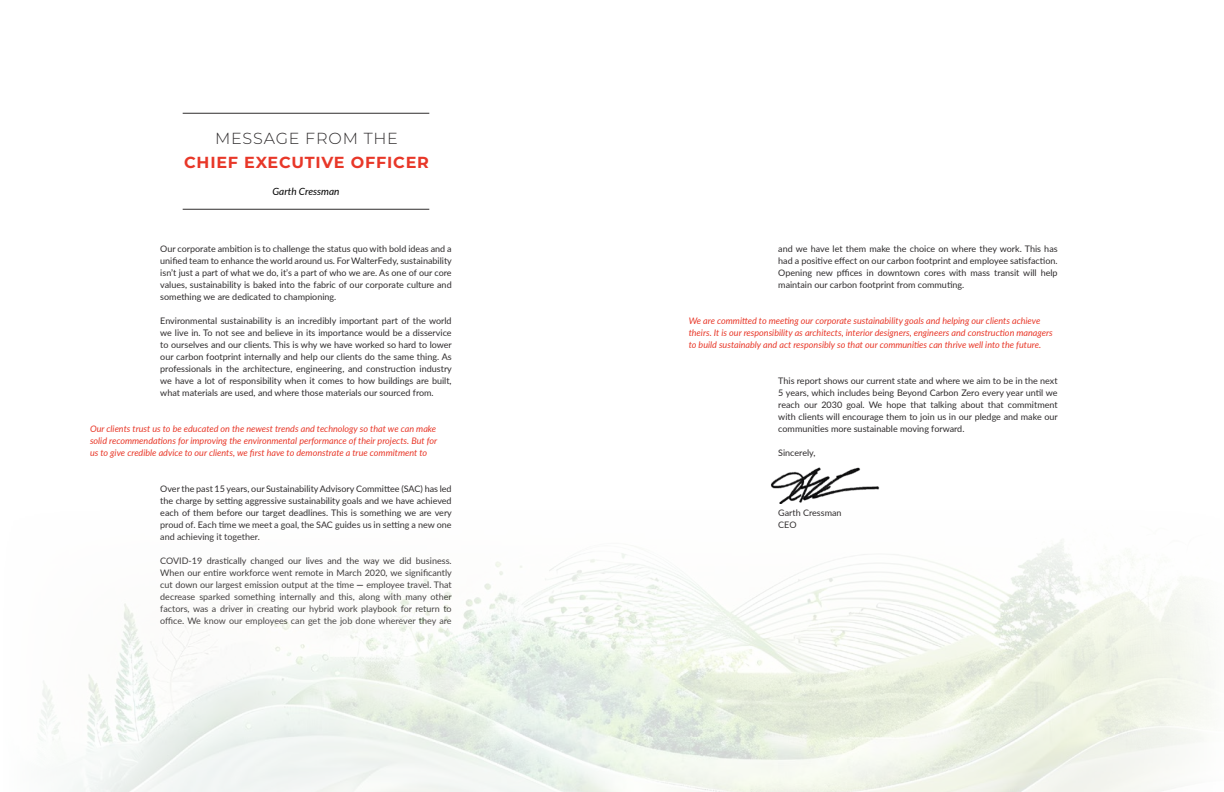
<style>
.page{position:relative;width:1224px;height:792px;background:#fff}
.page>*{position:absolute;margin:0;border:0;box-sizing:border-box;transform-origin:0 0}
.t1{font:700 16px "Montserrat";letter-spacing:.05em;color:#e83728}
.t2{font:300 16px "Montserrat";letter-spacing:.05em;color:#2f2c2d}
.t3{font:italic 10px "Lato";color:#000}
.t4{font:9px/12px "Lato";color:#2f2c2d;text-align:justify}
.t5{font:italic 9px/12px "Lato";color:#e83728;text-align:justify}
.s1{font-weight:700}
</style>
<div class="page">
<hr style="left:183px;top:113px;width:246px;height:1px;background:#2f2c2d">
<hr style="left:183px;top:209px;width:246px;height:1px;background:#2f2c2d">
<img style="left:771px;top:467px;width:109px;height:36px">
<img style="left:39px;top:540px;width:1170px;height:252px">
<h1 class="t2" style="left:215px;top:127px;width:184px">MESSAGE FROM THE</h1>
<h1 class="t1" style="left:184px;top:151px;width:246px">CHIEF EXECUTIVE OFFICER</h1>
<p class="t3" style="left:273px;top:184px;width:68px">Garth Cressman</p>
<p class="t4" style="left:160px;top:242px;width:293px">Our corporate ambition is to challenge the status quo with bold ideas and a unified team to enhance the world around us. For WalterFedy, sustainability isn’t just a part of what we do, it’s a part of who we are. As one of our core values, sustainability is baked into the fabric of our corporate culture and something we are dedicated to championing.</p>
<p class="t4" style="left:160px;top:314px;width:293px">Environmental sustainability is an incredibly important part of the world we live in. To not see and believe in its importance would be a disservice to ourselves and our clients. This is why we have worked so hard to lower our carbon footprint internally and help our clients do the same thing. As professionals in the architecture, engineering, and construction industry we have a lot of responsibility when it comes to how buildings are built, what materials are used, and where those materials our sourced from.</p>
<p class="t5" style="left:90px;top:422px;width:349px">Our clients trust us to be educated on the newest trends and technology so that we can make solid recommendations for improving the environmental performance of their projects. But for us to give credible advice to our clients, we first have to demonstrate a true commitment to</p>
<p class="t4" style="left:160px;top:482px;width:293px">Over the past 15 years, our Sustainability Advisory Committee (SAC) has led the charge by setting aggressive sustainability goals and we have achieved each of them before our target deadlines. This is something we are very proud of. Each time we meet a goal, the SAC guides us in setting a new one and achieving it together.</p>
<p class="t4" style="left:160px;top:554px;width:293px">COVID-19 drastically changed our lives and the way we did business.<br>When our entire workforce went remote in March 2020, we significantly cut down our largest emission output at the time <span class="s1">—</span> employee travel. That decrease sparked something internally and this, along with many other factors, was a driver in creating our hybrid work playbook for return to office. We know our employees can get the job done wherever they are</p>
<p class="t4" style="left:778px;top:242px;width:281px">and we have let them make the choice on where they work. This has had a positive effect on our carbon footprint and employee satisfaction.<br>Opening new pffices in downtown cores with mass transit will help maintain our carbon footprint from commuting.</p>
<p class="t5" style="left:689px;top:314px;width:366px;text-align:left">We are committed to meeting our corporate sustainability goals and helping our clients achieve theirs. It is our responsibility as architects, interior designers, engineers and construction managers to build sustainably and act responsibly so that our communities can thrive well into the future.</p>
<p class="t4" style="left:778px;top:374px;width:281px">This report shows our current state and where we aim to be in the next 5 years, which includes being Beyond Carbon Zero every year until we reach our 2030 goal. We hope that talking about that commitment with clients will encourage them to join us in our pledge and make our communities more sustainable moving forward.</p>
<p class="t4" style="left:778px;top:446px;width:39px">Sincerely,</p>
<p class="t4" style="left:778px;top:506px;width:65px">Garth Cressman<br>CEO</p>
</div>
